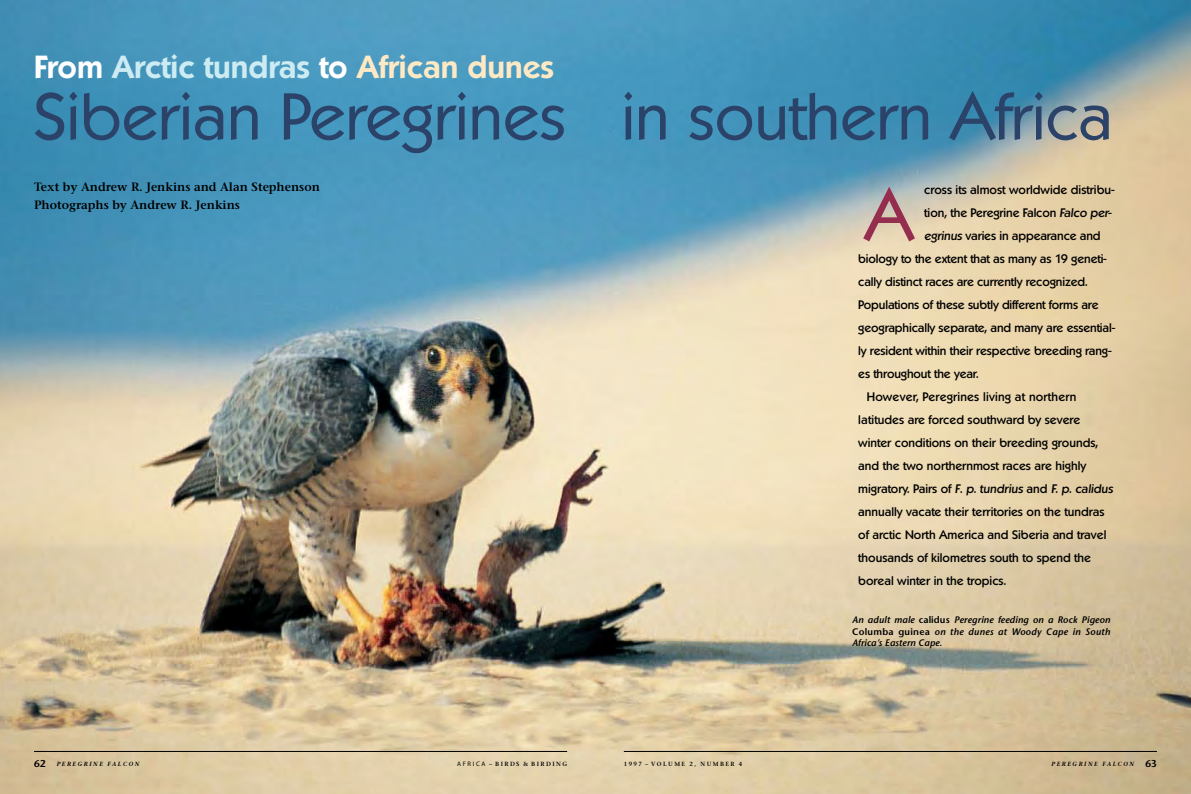
<style>
.page{position:relative;width:1191px;height:794px;background:#fff}
.page>*{position:absolute;margin:0;border:0;box-sizing:border-box;transform-origin:0 0}
.t1{font:70.7px "Koblenz";color:#952d4f}
.t2{font:64px "Koblenz";color:#2b4269}
.t3{font:600 31px "Koblenz";color:#cdebf2}
.t4{font:500 12px "Koblenz";letter-spacing:-.01em;color:#000}
.t5{font:600 12px/18px "Stone Serif";color:#000}
.t6{font:italic 500 12px "Koblenz";color:#000}
.t7{font:500 12px "Koblenz";letter-spacing:.015em;color:#000}
.t8{font:italic 600 9.5px/11.5px "Stone Sans";letter-spacing:.01em;color:#000;text-align:justify}
.t9{font:600 6px "Stone Serif";letter-spacing:.24em;color:#000}
.t10{font:italic 600 6px "Stone Serif";letter-spacing:.24em;color:#000}
.s1{color:#fff}
.s2{color:#ffe9c5}
.s3{font-style:italic}
.s4{font-style:normal}
.s5{font-family:"Stone Sans";font-style:normal;font-size:10px}
.s6{font-family:"Myriad Pro";font-weight:400;font-size:6.5px}
</style>
<div class="page">
<img style="left:0;top:0;width:1191px;height:794px">
<hr style="left:624px;top:751px;width:533px;height:1px;background:#000">
<hr style="left:34px;top:751px;width:533px;height:1px;background:#000">
<h3 class="t3" style="left:34px;top:49px;width:521px"><span class="s1">From</span> Arctic tundras <span class="s1">to</span> <span class="s2">African dunes</span></h3>
<h2 class="t2" style="left:34px;top:79px;width:1080px">Siberian Peregrines in southern Africa</h2>
<p class="t5" style="left:34px;top:178px;width:287px">Text by Andrew R. Jenkins and Alan Stephenson<br>Photographs by Andrew R. Jenkins</p>
<p class="t4" style="left:924px;top:182px;width:192px">cross its almost worldwide distribu-</p>
<p class="t4" style="left:924px;top:205px;width:189px">tion, the Peregrine Falcon <span class="s3">Falco per-</span></p>
<p class="t4" style="left:924px;top:228px;width:178px"><span class="s3">egrinus</span> varies in appearance and</p>
<p class="t4" style="left:858px;top:251px;width:250px">biology to the extent that as many as 19 geneti-</p>
<p class="t4" style="left:858px;top:274px;width:231px">cally distinct races are currently recognized.</p>
<p class="t4" style="left:858px;top:297px;width:242px">Populations of these subtly different forms are</p>
<p class="t4" style="left:858px;top:320px;width:259px">geographically separate, and many are essential-</p>
<p class="t4" style="left:858px;top:343px;width:255px">ly resident within their respective breeding rang-</p>
<p class="t4" style="left:858px;top:366px;width:122px">es throughout the year.</p>
<p class="t7" style="left:866px;top:389px;width:211px">However, Peregrines living at northern</p>
<p class="t4" style="left:858px;top:412px;width:223px">latitudes are forced southward by severe</p>
<p class="t4" style="left:858px;top:435px;width:241px">winter conditions on their breeding grounds,</p>
<p class="t4" style="left:858px;top:458px;width:229px">and the two northernmost races are highly</p>
<p class="t6" style="left:858px;top:481px;width:256px"><span class="s4">migratory. Pairs of</span> F<span class="s4">.</span> p. tundrius <span class="s4">and</span> F. p. calidus</p>
<p class="t4" style="left:858px;top:504px;width:248px">annually vacate their territories on the tundras</p>
<p class="t4" style="left:858px;top:527px;width:250px">of arctic North America and Siberia and travel</p>
<p class="t4" style="left:858px;top:550px;width:234px">thousands of kilometres south to spend the</p>
<p class="t4" style="left:858px;top:573px;width:149px">boreal winter in the tropics.</p>
<h1 class="t1" style="left:865px;top:173px;width:50px">A</h1>
<p class="t10" style="left:34px;top:760px;width:107px"><span class="s5">62</span> PEREGRINE FALCON</p>
<p class="t9" style="left:457px;top:760px;width:111px"><span class="s6">AFRICA</span> – birds &amp; birding</p>
<p class="t8" style="left:852px;top:614px;width:260px">An adult male <span class="s4">calidus</span> Peregrine feeding on a Rock Pigeon <span class="s4">Columba guinea</span> on the dunes at Woody Cape in South Africa’s Eastern Cape.</p>
<p class="t9" style="left:624px;top:760px;width:120px">1997 – volume 2, number 4</p>
<p class="t10" style="left:1051px;top:760px;width:107px">PEREGRINE FALCON <span class="s5">63</span></p>
</div>
